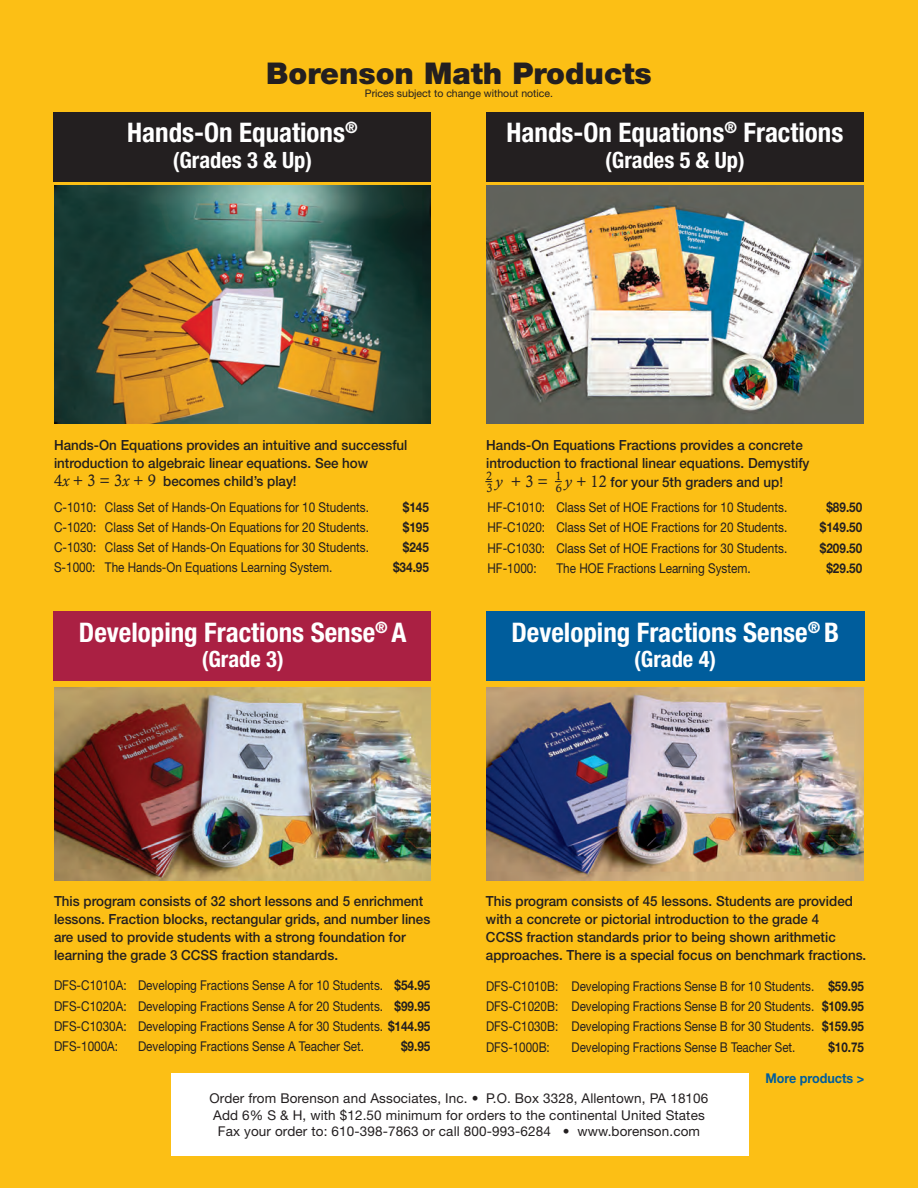
<style>
.page{position:relative;width:918px;height:1188px;background:#fcbf15}
.page>*{position:absolute;margin:0;border:0;box-sizing:border-box;transform-origin:0 0}
.terms_small{font:900 30px "Helvetica Neue LT Std";color:#231f20}
.terms_small-2{font:700 condensed 27px "Helvetica Neue LT Std";color:#fff}
.terms_small-3{font:700 condensed 22.5px "Helvetica Neue LT Std";color:#fff}
.green_product_heads{font:16.5px "Calisto";color:#231f20;scale:.96 1}
.green_product_heads-2{font:500 13.95px/18px "Helvetica Neue LT Std";color:#231f20;scale:.96 1}
.green_product_heads-3{font:13.5px "Helvetica Neue LT Std";color:#231f20;scale:.87 1}
.green_product_heads-4{font:13.5px "Helvetica Neue LT Std";color:#231f20;scale:.86 1}
.terms_small-4{font:13.5px "Helvetica Neue LT Std";letter-spacing:.01em;color:#231f20}
.green_product_heads-5{font:700 13.5px "Helvetica Neue LT Std";color:#231f20;scale:.87 1}
.green_product_heads-6{font:700 13.5px "Helvetica Neue LT Std";color:#005d9c;scale:.93 1}
.green_product_heads-7{font:700 13.5px "Helvetica Neue LT Std";color:#231f20;scale:.86 1}
.green_product_heads-8{font:12px "Calisto";color:#231f20}
.terms_small-5{font:10.5px "Helvetica Neue LT Std";color:#231f20}
.s1{font-family:"Calisto";font-weight:400;font-size:16.5px}
.s2{font-family:"Calisto";font-weight:400;font-style:italic;font-size:16.5px}
.s3{font-style:italic}
.s4{font-weight:700}
</style>
<div class="page">
<img style="left:54px;top:186px;width:377px;height:238px">
<img style="left:486px;top:186px;width:378px;height:238px">
<img style="left:54px;top:687px;width:377px;height:194px">
<img style="left:486px;top:687px;width:378px;height:194px">
<div style="left:486px;top:112px;width:378px;height:70px;background:#231f20"></div>
<div style="left:53px;top:112px;width:378px;height:70px;background:#231f20"></div>
<div style="left:171px;top:1073px;width:578px;height:83px;background:#fff"></div>
<div style="left:486px;top:612px;width:378px;height:69px;background:#005d9c"></div>
<div style="left:54px;top:612px;width:377px;height:69px;background:#aa2043"></div>
<p class="terms_small" style="left:266px;top:55px;width:387px">Borenson Math Products</p>
<p class="terms_small-5" style="left:365px;top:87px;width:190px">Prices subject to change without notice.</p>
<p class="terms_small-2" style="left:127px;top:116px;width:232px">Hands-On Equations<sup>®</sup></p>
<p class="terms_small-3" style="left:173px;top:146px;width:141px">(Grades 3 &amp; Up)</p>
<p class="terms_small-2" style="left:507px;top:116px;width:338px">Hands-On Equations<sup>®</sup> Fractions</p>
<p class="terms_small-3" style="left:605px;top:146px;width:141px">(Grades 5 &amp; Up)</p>
<p class="green_product_heads-2" style="left:54px;top:436px;width:370px">Hands-On Equations provides an intuitive and successful introduction to algebraic linear equations. See how<br><span class="s1">4</span><span class="s2">x</span> <span class="s1">+ 3 = 3</span><span class="s2">x</span> <span class="s1">+ 9</span> becomes child’s play!</p>
<p class="green_product_heads-2" style="left:486px;top:436px;width:338px">Hands-On Equations Fractions provides a concrete introduction to fractional linear equations. Demystify</p>
<p class="green_product_heads-8" style="left:486px;top:469px;width:8px">2</p>
<p class="green_product_heads-8" style="left:556px;top:469px;width:8px">1</p>
<p class="green_product_heads" style="left:487px;top:472px;width:66px"><sub>3</sub><span class="s3">y</span> + 3 =</p>
<p class="green_product_heads-2" style="left:556px;top:473px;width:238px"><sub>6</sub> <span class="s2">y</span> <span class="s1">+ 12</span> for your 5th graders and up!</p>
<p class="green_product_heads-3" style="left:54px;top:499px;width:364px">C-1010: Class Set of Hands-On Equations for 10 Students.</p>
<p class="green_product_heads-5" style="left:403px;top:498px;width:32px">$145</p>
<p class="green_product_heads-3" style="left:54px;top:519px;width:364px">C-1020: Class Set of Hands-On Equations for 20 Students.</p>
<p class="green_product_heads-5" style="left:403px;top:519px;width:32px">$195</p>
<p class="green_product_heads-3" style="left:54px;top:539px;width:364px">C-1030: Class Set of Hands-On Equations for 30 Students.</p>
<p class="green_product_heads-5" style="left:403px;top:539px;width:32px">$245</p>
<p class="green_product_heads-3" style="left:54px;top:560px;width:322px">S-1000: The Hands-On Equations Learning System.</p>
<p class="green_product_heads-5" style="left:393px;top:559px;width:43px">$34.95</p>
<p class="terms_small-2" style="left:79px;top:616px;width:329px">Developing Fractions Sense<sup>®</sup> A</p>
<p class="terms_small-3" style="left:202px;top:646px;width:84px">(Grade 3)</p>
<p class="green_product_heads-3" style="left:488px;top:499px;width:346px">HF-C1010: Class Set of HOE Fractions for 10 Students.</p>
<p class="green_product_heads-5" style="left:826px;top:499px;width:43px">$89.50</p>
<p class="green_product_heads-3" style="left:488px;top:520px;width:346px">HF-C1020: Class Set of HOE Fractions for 20 Students.</p>
<p class="green_product_heads-5" style="left:820px;top:519px;width:50px">$149.50</p>
<p class="green_product_heads-3" style="left:488px;top:540px;width:346px">HF-C1030: Class Set of HOE Fractions for 30 Students.</p>
<p class="green_product_heads-5" style="left:820px;top:540px;width:50px">$209.50</p>
<p class="green_product_heads-3" style="left:488px;top:560px;width:58px">HF-1000:</p>
<p class="green_product_heads-3" style="left:557px;top:560px;width:225px">The HOE Fractions Learning System.</p>
<p class="green_product_heads-5" style="left:826px;top:560px;width:43px">$29.50</p>
<p class="terms_small-2" style="left:511px;top:616px;width:329px">Developing Fractions Sense<sup>®</sup> B</p>
<p class="terms_small-3" style="left:634px;top:646px;width:84px">(Grade 4)</p>
<p class="green_product_heads-2" style="left:54px;top:892px;width:394px">This program consists of 32 short lessons and 5 enrichment lessons. Fraction blocks, rectangular grids, and number lines are used to provide students with a strong foundation for learning the grade 3 CCSS fraction standards.</p>
<p class="green_product_heads-2" style="left:486px;top:892px;width:398px">This program consists of 45 lessons. Students are provided with a concrete or pictorial introduction to the grade 4<br>CCSS fraction standards prior to being shown arithmetic approaches. There is a special focus on benchmark fractions.</p>
<p class="green_product_heads-3" style="left:54px;top:978px;width:434px">DFS-C1010A: Developing Fractions Sense A for 10 Students. <span class="s4">$54.95</span></p>
<p class="green_product_heads-3" style="left:54px;top:998px;width:434px">DFS-C1020A: Developing Fractions Sense A for 20 Students. <span class="s4">$99.95</span></p>
<p class="green_product_heads-3" style="left:54px;top:1018px;width:434px">DFS-C1030A: Developing Fractions Sense A for 30 Students. <span class="s4">$144.95</span></p>
<p class="green_product_heads-3" style="left:54px;top:1038px;width:75px">DFS-1000A:</p>
<p class="green_product_heads-3" style="left:138px;top:1038px;width:262px">Developing Fractions Sense A Teacher Set.</p>
<p class="green_product_heads-5" style="left:401px;top:1038px;width:35px">$9.95</p>
<p class="green_product_heads-4" style="left:486px;top:978px;width:441px">DFS-C1010B: Developing Fractions Sense B for 10 Students. <span class="s4">$59.95</span></p>
<p class="green_product_heads-4" style="left:486px;top:998px;width:441px">DFS-C1020B: Developing Fractions Sense B for 20 Students. <span class="s4">$109.95</span></p>
<p class="green_product_heads-4" style="left:486px;top:1018px;width:441px">DFS-C1030B: Developing Fractions Sense B for 30 Students. <span class="s4">$159.95</span></p>
<p class="green_product_heads-4" style="left:486px;top:1039px;width:76px">DFS-1000B:</p>
<p class="green_product_heads-4" style="left:571px;top:1039px;width:262px">Developing Fractions Sense B Teacher Set.</p>
<p class="green_product_heads-7" style="left:828px;top:1038px;width:43px">$10.75</p>
<p class="green_product_heads-6" style="left:765px;top:1070px;width:108px">More products &gt;</p>
<p class="terms_small-4" style="left:210px;top:1090px;width:500px">Order from Borenson and Associates, Inc. • P.O. Box 3328, Allentown, PA 18106</p>
<p class="terms_small-4" style="left:213px;top:1107px;width:493px">Add 6% S &amp; H, with $12.50 minimum for orders to the continental United States</p>
<p class="terms_small-4" style="left:218px;top:1123px;width:484px">Fax your order to: 610-398-7863 or call 800-993-6284 • www.borenson.com</p>
</div>
